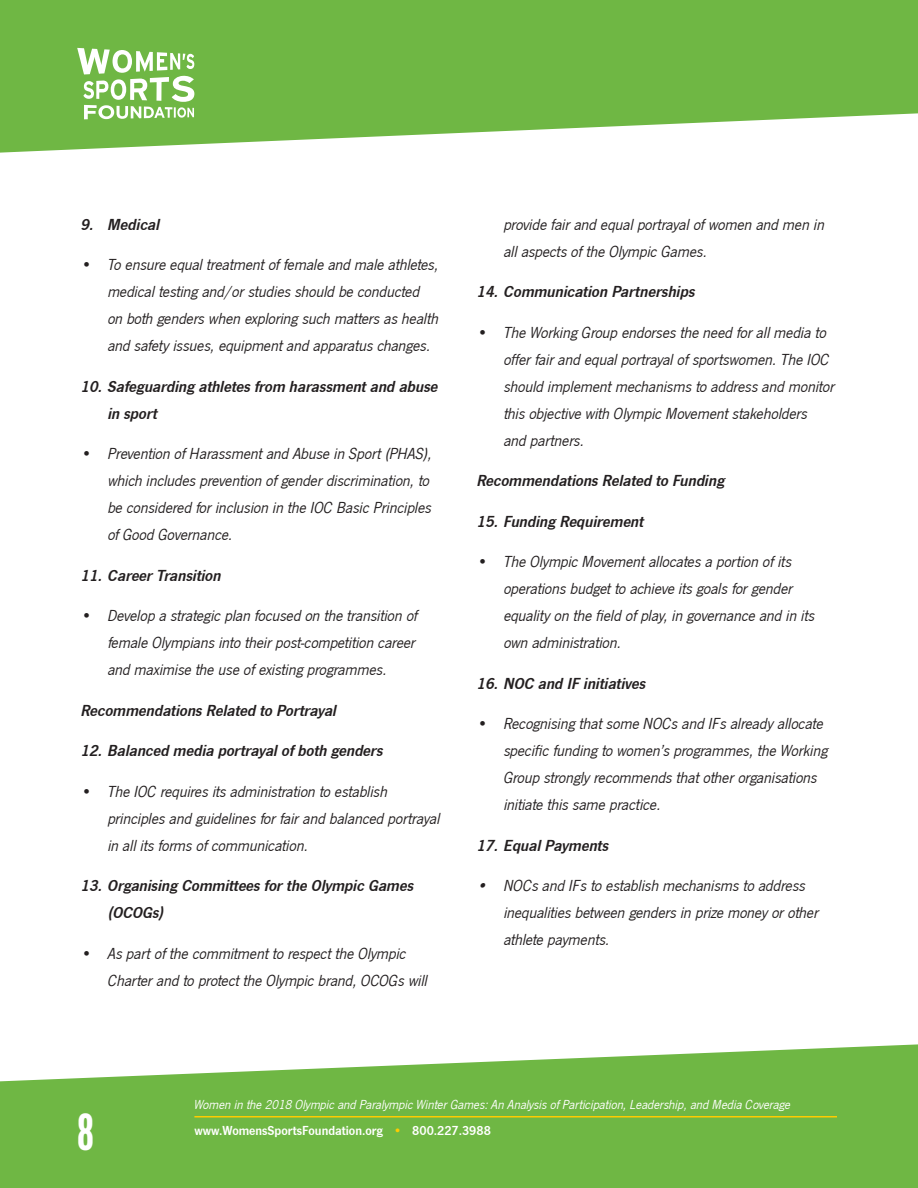
<style>
.page{position:relative;width:918px;height:1188px;background:#fff}
.page>*{position:absolute;margin:0;border:0;box-sizing:border-box;transform-origin:0 0}
.t1{font:49.5px "League Gothic";color:#fff}
.t2{font:italic 16.5px/27px "News Got";color:#231f20}
.IOC_recommendations{font:16.5px/27px "News Got Dem Ita";color:#231f20}
.t3{font:italic 13.5px "News Got";color:#fff}
.t4{font:13.5px "News Got Dem";color:#fff}
.s1{font-style:normal}
.s2{color:#fc0}
</style>
<div class="page">
<svg style="left:0;top:0;width:918px;height:153px;background:#82c05d"></svg>
<svg style="left:0;top:1044px;width:918px;height:144px;background:#82c05c"></svg>
<svg style="left:77px;top:48px;width:117px;height:71px"></svg>
<hr style="left:194px;top:1116px;width:643px;height:2px;background:#fc0">
<p class="IOC_recommendations" style="left:81px;top:211px;width:80px">9. Medical</p>
<p class="t2" style="left:108px;top:252px;width:332px;text-indent:-27px"><span class="s1">•</span> To ensure equal treatment of female and male athletes, medical testing and/or studies should be conducted on both genders when exploring such matters as health and safety issues, equipment and apparatus changes.</p>
<p class="IOC_recommendations" style="left:108px;top:373px;width:332px;text-indent:-27px">10. Safeguarding athletes from harassment and abuse in sport</p>
<p class="t2" style="left:108px;top:441px;width:326px;text-indent:-27px"><span class="s1">•</span> Prevention of Harassment and Abuse in Sport (PHAS), which includes prevention of gender discrimination, to be considered for inclusion in the IOC Basic Principles of Good Governance.</p>
<p class="IOC_recommendations" style="left:81px;top:562px;width:142px">11. Career Transition</p>
<p class="t2" style="left:108px;top:603px;width:311px;text-indent:-27px"><span class="s1">•</span> Develop a strategic plan focused on the transition of female Olympians into their post-competition career and maximise the use of existing programmes.</p>
<p class="IOC_recommendations" style="left:81px;top:697px;width:257px">Recommendations Related to Portrayal</p>
<p class="IOC_recommendations" style="left:81px;top:737px;width:304px">12. Balanced media portrayal of both genders</p>
<p class="t2" style="left:108px;top:778px;width:334px;text-indent:-27px"><span class="s1">•</span> The IOC requires its administration to establish principles and guidelines for fair and balanced portrayal in all its forms of communication.</p>
<p class="IOC_recommendations" style="left:108px;top:872px;width:307px;text-indent:-27px">13. Organising Committees for the Olympic Games (OCOGs)</p>
<p class="t2" style="left:108px;top:940px;width:321px;text-indent:-27px"><span class="s1">•</span> As part of the commitment to respect the Olympic<br>Charter and to protect the Olympic brand, OCOGs will</p>
<p class="t2" style="left:504px;top:211px;width:322px">provide fair and equal portrayal of women and men in all aspects of the Olympic Games.</p>
<p class="IOC_recommendations" style="left:477px;top:278px;width:220px">14. Communication Partnerships</p>
<p class="t2" style="left:504px;top:319px;width:332px;text-indent:-27px"><span class="s1">•</span> The Working Group endorses the need for all media to offer fair and equal portrayal of sportswomen. The IOC should implement mechanisms to address and monitor this objective with Olympic Movement stakeholders<br>and partners.</p>
<p class="IOC_recommendations" style="left:477px;top:467px;width:249px">Recommendations Related to Funding</p>
<p class="IOC_recommendations" style="left:477px;top:508px;width:169px">15. Funding Requirement</p>
<p class="t2" style="left:504px;top:549px;width:312px;text-indent:-27px"><span class="s1">•</span> The Olympic Movement allocates a portion of its operations budget to achieve its goals for gender equality on the field of play, in governance and in its own administration.</p>
<p class="IOC_recommendations" style="left:477px;top:670px;width:170px">16. NOC and IF initiatives</p>
<p class="t2" style="left:504px;top:711px;width:326px;text-indent:-27px"><span class="s1">•</span> Recognising that some NOCs and IFs already allocate specific funding to women’s programmes, the Working Group strongly recommends that other organisations initiate this same practice.</p>
<p class="IOC_recommendations" style="left:477px;top:832px;width:133px">17. Equal Payments</p>
<p class="t2" style="left:504px;top:873px;width:316px;text-indent:-27px">• NOCs and IFs to establish mechanisms to address inequalities between genders in prize money or other athlete payments.</p>
<h1 class="t1" style="left:77px;top:1104px;width:18px">8</h1>
<p class="t3" style="left:194px;top:1097px;width:598px">Women in the 2018 Olympic and Paralympic Winter Games: An Analysis of Participation, Leadership, and Media Coverage</p>
<p class="t4" style="left:194px;top:1123px;width:298px">www.WomensSportsFoundation.org <span class="s2">•</span> 800.227.3988</p>
</div>
